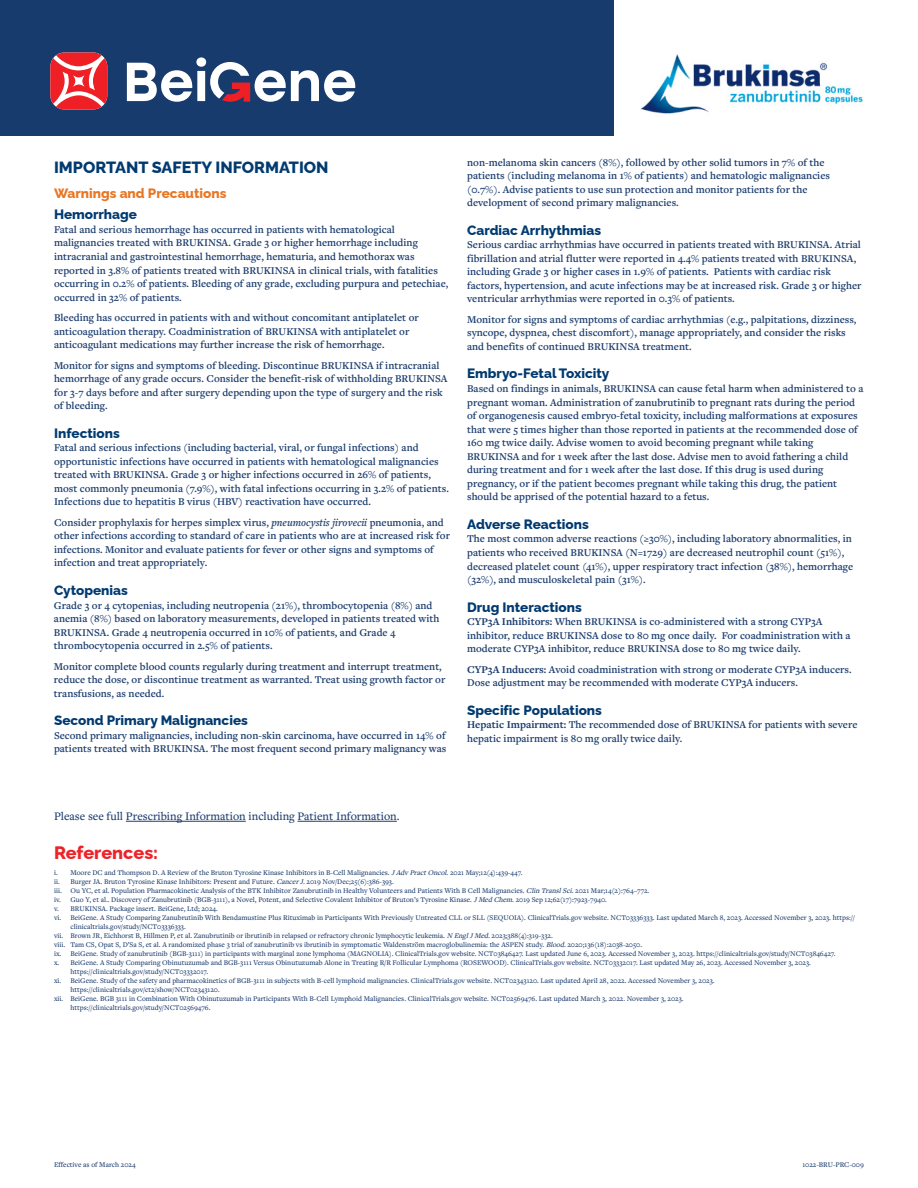
<style>
.page{position:relative;width:918px;height:1188px;background:#fff}
.page>*{position:absolute;margin:0;border:0;box-sizing:border-box;transform-origin:0 0}
.t1{font:800 18px "Raleway";color:#ec2329}
.t2{font:800 16.2px "Raleway";color:#003a70}
.t3{font:800 13.5px "Raleway";color:#003a70}
.t4{font:800 13.5px "Raleway";color:#e87624}
.t5{font:500 12px "Freight Text Pro";color:#1c3d6e}
.t6{font:600 10.8px/13.5px "Freight Text Pro";color:#1c3d6e}
.t7{font:500 7.5px/9px "Freight Text Pro";color:#1c3d6e}
.s1{font-style:italic}
.s2{font-weight:700}
</style>
<div class="page">
<hr style="left:126px;top:821px;width:120px;height:1px;background:#1c3d6e">
<hr style="left:298px;top:821px;width:99px;height:1px;background:#1c3d6e">
<div style="left:0;top:0;width:614px;height:135px;background:#183b6e"></div>
<svg style="left:50px;top:53px;width:57px;height:56px;background:#e8555b"></svg>
<svg style="left:127px;top:57px;width:229px;height:45px"></svg>
<img style="left:641px;top:54px;width:222px;height:60px">
<p class="t2" style="left:54px;top:155px;width:276px">IMPORTANT SAFETY INFORMATION</p>
<p class="t4" style="left:54px;top:182px;width:174px">Warnings and Precautions</p>
<p class="t3" style="left:54px;top:204px;width:85px">Hemorrhage</p>
<p class="t6" style="left:54px;top:222px;width:396px">Fatal and serious hemorrhage has occurred in patients with hematological malignancies treated with BRUKINSA. Grade 3 or higher hemorrhage including intracranial and gastrointestinal hemorrhage, hematuria, and hemothorax was reported in 3.8% of patients treated with BRUKINSA in clinical trials, with fatalities occurring in 0.2% of patients. Bleeding of any grade, excluding purpura and petechiae, occurred in 32% of patients.</p>
<p class="t6" style="left:54px;top:310px;width:366px">Bleeding has occurred in patients with and without concomitant antiplatelet or anticoagulation therapy. Coadministration of BRUKINSA with antiplatelet or anticoagulant medications may further increase the risk of hemorrhage.</p>
<p class="t6" style="left:54px;top:358px;width:395px">Monitor for signs and symptoms of bleeding. Discontinue BRUKINSA if intracranial hemorrhage of any grade occurs. Consider the benefit-risk of withholding BRUKINSA for 3-7 days before and after surgery depending upon the type of surgery and the risk of bleeding.</p>
<p class="t3" style="left:54px;top:422px;width:67px">Infections</p>
<p class="t6" style="left:54px;top:441px;width:396px">Fatal and serious infections (including bacterial, viral, or fungal infections) and opportunistic infections have occurred in patients with hematological malignancies treated with BRUKINSA. Grade 3 or higher infections occurred in 26% of patients, most commonly pneumonia (7.9%), with fatal infections occurring in 3.2% of patients.<br>Infections due to hepatitis B virus (HBV) reactivation have occurred.</p>
<p class="t6" style="left:54px;top:515px;width:398px">Consider prophylaxis for herpes simplex virus, <span class="s1">pneumocystis jirovecii</span> pneumonia, and other infections according to standard of care in patients who are at increased risk for infections. Monitor and evaluate patients for fever or other signs and symptoms of infection and treat appropriately.</p>
<p class="t3" style="left:54px;top:579px;width:75px">Cytopenias</p>
<p class="t6" style="left:54px;top:598px;width:387px">Grade 3 or 4 cytopenias, including neutropenia (21%), thrombocytopenia (8%) and anemia (8%) based on laboratory measurements, developed in patients treated with BRUKINSA. Grade 4 neutropenia occurred in 10% of patients, and Grade 4 thrombocytopenia occurred in 2.5% of patients.</p>
<p class="t6" style="left:54px;top:659px;width:393px">Monitor complete blood counts regularly during treatment and interrupt treatment, reduce the dose, or discontinue treatment as warranted. Treat using growth factor or transfusions, as needed.</p>
<p class="t3" style="left:54px;top:710px;width:195px">Second Primary Malignancies</p>
<p class="t6" style="left:54px;top:728px;width:394px">Second primary malignancies, including non-skin carcinoma, have occurred in 14% of patients treated with BRUKINSA. The most frequent second primary malignancy was</p>
<p class="t6" style="left:467px;top:155px;width:364px">non-melanoma skin cancers (8%), followed by other solid tumors in 7% of the patients (including melanoma in 1% of patients) and hematologic malignancies (0.7%). Advise patients to use sun protection and monitor patients for the development of second primary malignancies.</p>
<p class="t3" style="left:467px;top:219px;width:135px">Cardiac Arrhythmias</p>
<p class="t6" style="left:467px;top:238px;width:396px">Serious cardiac arrhythmias have occurred in patients treated with BRUKINSA. Atrial fibrillation and atrial flutter were reported in 4.4% patients treated with BRUKINSA, including Grade 3 or higher cases in 1.9% of patients. Patients with cardiac risk factors, hypertension, and acute infections may be at increased risk. Grade 3 or higher ventricular arrhythmias were reported in 0.3% of patients.</p>
<p class="t6" style="left:467px;top:312px;width:391px">Monitor for signs and symptoms of cardiac arrhythmias (e.g., palpitations, dizziness, syncope, dyspnea, chest discomfort), manage appropriately, and consider the risks and benefits of continued BRUKINSA treatment.</p>
<p class="t3" style="left:467px;top:363px;width:144px">Embryo-Fetal Toxicity</p>
<p class="t6" style="left:467px;top:381px;width:398px">Based on findings in animals, BRUKINSA can cause fetal harm when administered to a pregnant woman. Administration of zanubrutinib to pregnant rats during the period of organogenesis caused embryo-fetal toxicity, including malformations at exposures that were 5 times higher than those reported in patients at the recommended dose of 160 mg twice daily. Advise women to avoid becoming pregnant while taking BRUKINSA and for 1 week after the last dose. Advise men to avoid fathering a child during treatment and for 1 week after the last dose. If this drug is used during pregnancy, or if the patient becomes pregnant while taking this drug, the patient should be apprised of the potential hazard to a fetus.</p>
<p class="t3" style="left:467px;top:513px;width:123px">Adverse Reactions</p>
<p class="t6" style="left:467px;top:532px;width:388px">The most common adverse reactions (≥30%), including laboratory abnormalities, in patients who received BRUKINSA (N=1729) are decreased neutrophil count (51%), decreased platelet count (41%), upper respiratory tract infection (38%), hemorrhage (32%), and musculoskeletal pain (31%).</p>
<p class="t3" style="left:467px;top:596px;width:116px">Drug Interactions</p>
<p class="t6" style="left:467px;top:615px;width:385px"><span class="s2">CYP3A Inhibitors:</span> When BRUKINSA is co-administered with a strong CYP3A inhibitor, reduce BRUKINSA dose to 80 mg once daily. For coadministration with a moderate CYP3A inhibitor, reduce BRUKINSA dose to 80 mg twice daily.</p>
<p class="t6" style="left:467px;top:662px;width:386px"><span class="s2">CYP3A Inducers:</span> Avoid coadministration with strong or moderate CYP3A inducers.<br>Dose adjustment may be recommended with moderate CYP3A inducers.</p>
<p class="t3" style="left:467px;top:699px;width:136px">Specific Populations</p>
<p class="t6" style="left:467px;top:718px;width:392px"><span class="s2">Hepatic Impairment:</span> The recommended dose of BRUKINSA for patients with severe hepatic impairment is 80 mg orally twice daily.</p>
<p class="t5" style="left:54px;top:808px;width:347px">Please see full Prescribing Information including Patient Information.</p>
<p class="t1" style="left:54px;top:838px;width:106px">References:</p>
<p class="t7" style="left:54px;top:868px;width:470px">i. Moore DC and Thompson D. A Review of the Bruton Tyrosine Kinase Inhibitors in B-Cell Malignancies. <span class="s1">JAdvPractOncol</span>. 2021 May;12(4):439-447.</p>
<p class="t7" style="left:54px;top:877px;width:341px">ii. Burger JA. Bruton Tyrosine Kinase Inhibitors: Present and Future. <span class="s1">CancerJ.</span>2019 Nov/Dec;25(6):386-393.</p>
<p class="t7" style="left:54px;top:886px;width:597px">iii. Ou YC, et al. Population Pharmacokinetic Analysis of the BTK Inhibitor Zanubrutinib in Healthy Volunteers and Patients With B Cell Malignancies. <span class="s1">Clin TranslSci.</span>2021 Mar;14(2):764–772.</p>
<p class="t7" style="left:54px;top:895px;width:555px">iv. Guo Y, et al.. Discovery of Zanubrutinib (BGB-3111), a Novel, Potent, and Selective Covalent Inhibitor of Bruton’s Tyrosine Kinase. <span class="s1">JMed Chem.</span>2019 Sep 12;62(17):7923-7940.</p>
<p class="t7" style="left:54px;top:904px;width:165px">v. BRUKINSA. Package insert. BeiGene, Ltd; 2024.</p>
<p class="t7" style="left:70px;top:913px;width:786px;text-indent:-16px">vi. BeiGene. A Study Comparing Zanubrutinib With Bendamustine Plus Rituximab in Participants With Previously Untreated CLL or SLL (SEQUOIA). ClinicalTrials.gov website. NCT03336333. Last updated March 8, 2023. Accessed November 3, 2023. https:// clinicaltrials.gov/study/NCT03336333.</p>
<p class="t7" style="left:54px;top:931px;width:500px">vii. Brown JR, Eichhorst B, Hillmen P, et al. Zanubrutinib or ibrutinib in relapsed or refractory chronic lymphocytic leukemia. <span class="s1">N EnglJMed.</span>2023;388(4):319-332.</p>
<p class="t7" style="left:54px;top:940px;width:590px">viii. Tam CS, Opat S, D’Sa S, et al. A randomized phase 3 trial of zanubrutinib vs ibrutinib in symptomatic Waldenström macroglobulinemia: the ASPEN study. <span class="s1">Blood.</span>2020;136(18):2038-2050.</p>
<p class="t7" style="left:54px;top:949px;width:783px">ix. BeiGene. Study of zanubrutinib (BGB-3111) in participants with marginal zone lymphoma (MAGNOLIA). ClinicalTrials.gov website. NCT03846427. Last updated June 6, 2023. Accessed November 3, 2023. https://clinicaltrials.gov/study/NCT03846427.</p>
<p class="t7" style="left:70px;top:958px;width:742px;text-indent:-16px">x. BeiGene. A Study Comparing Obinutuzumab and BGB-3111 Versus Obinutuzumab Alone in Treating R/R Follicular Lymphoma (ROSEWOOD). ClinicalTrials.gov website. NCT03332017. Last updated May 26, 2023. Accessed November 3, 2023. https://clinicaltrials.gov/study/NCT03332017.</p>
<p class="t7" style="left:70px;top:976px;width:646px;text-indent:-16px">xi. BeiGene. Study of the safety and pharmacokinetics of BGB-3111 in subjects with B-cell lymphoid malignancies. ClinicalTrials.gov website. NCT02343120. Last updated April 28, 2022. Accessed November 3, 2023. https://clinicaltrials.gov/ct2/show/NCT02343120.</p>
<p class="t7" style="left:70px;top:994px;width:615px;text-indent:-16px">xii. BeiGene. BGB 3111 in Combination With Obinutuzumab in Participants With B-Cell Lymphoid Malignancies. ClinicalTrials.gov website. NCT02569476. Last updated March 3, 2022. November 3, 2023. https://clinicaltrials.gov/study/NCT02569476.</p>
<p class="t7" style="left:54px;top:1159px;width:83px">Effective as of March 2024</p>
<p class="t7" style="left:802px;top:1159px;width:63px">1022-BRU-PRC-009</p>
</div>
